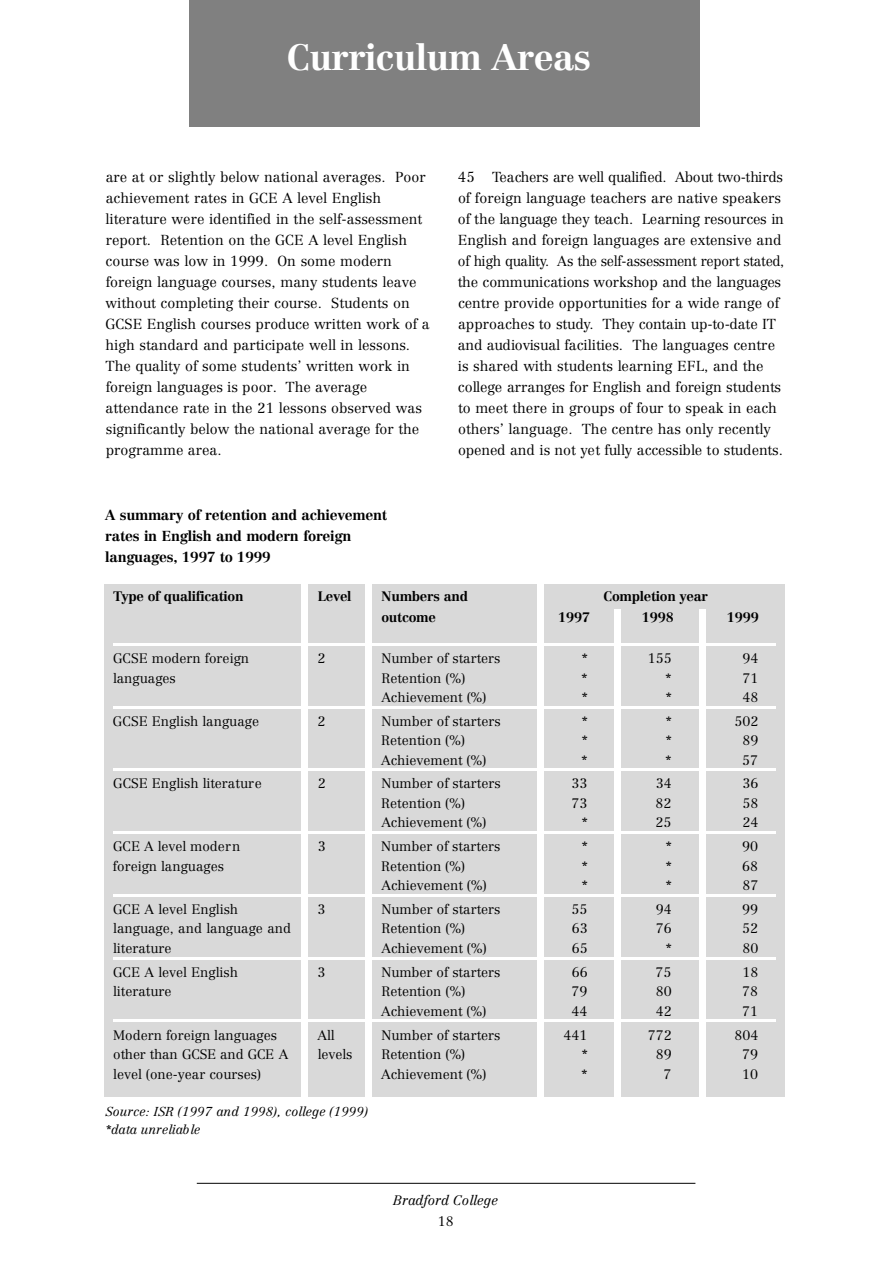
<style>
.page{position:relative;width:893px;height:1263px;background:#fff}
.page>*{position:absolute;margin:0;border:0;box-sizing:border-box;transform-origin:0 0}
.t1{font:700 36px "Centennial";color:#fff}
.t2{font:300 14.25px/21px "Centennial";color:#000}
.t3{font:700 14.25px/21px "Centennial";color:#000}
.t4{font:300 13.5px "Centennial";color:#000}
.t5{font:700 13.5px "Centennial";color:#000}
.t6{font:italic 300 13.5px "Centennial";color:#000}
.t7{font:italic 300 12.75px/18px "Centennial";color:#000}
</style>
<div class="page">
<hr style="left:197px;top:1183px;width:498px;height:1px;background:#000">
<div style="left:189px;top:0;width:510px;height:126px;background:#808080"></div>
<div style="left:104px;top:585px;width:680px;height:512px;background:#d9d9d9"></div>
<hr style="left:113px;top:643px;width:663px;height:3px;background:#fff">
<hr style="left:113px;top:706px;width:663px;height:3px;background:#fff">
<hr style="left:113px;top:768px;width:663px;height:3px;background:#fff">
<hr style="left:113px;top:831px;width:663px;height:3px;background:#fff">
<hr style="left:113px;top:894px;width:663px;height:3px;background:#fff">
<hr style="left:113px;top:957px;width:663px;height:3px;background:#fff">
<hr style="left:113px;top:1019px;width:663px;height:3px;background:#fff">
<div style="left:301px;top:577px;width:6px;height:522px;background:#fff"></div>
<div style="left:365px;top:578px;width:6px;height:520px;background:#fff"></div>
<div style="left:537px;top:579px;width:6px;height:520px;background:#fff"></div>
<div style="left:614px;top:609px;width:6px;height:490px;background:#fff"></div>
<div style="left:699px;top:609px;width:6px;height:490px;background:#fff"></div>
<h1 class="t1" style="left:287px;top:43px;width:305px">Curriculum Areas</h1>
<p class="t2" style="left:105px;top:167px;width:326px">are at or slightly below national averages. Poor achievement rates in GCE A level English literature were identified in the self-assessment report. Retention on the GCE A level English course was low in 1999. On some modern foreign language courses, many students leave without completing their course. Students on GCSE English courses produce written work of a high standard and participate well in lessons.<br>The quality of some students’ written work in foreign languages is poor. The average attendance rate in the 21 lessons observed was significantly below the national average for the programme area.</p>
<p class="t2" style="left:458px;top:167px;width:328px">45 Teachers are well qualified. About two-third s of foreign language teachers are native speakers of the language they teach. Learning re s o u rces in English and foreign languages are extensive and of high quality. As the self-assessment re p o rt stated, the communications workshop and the languages centre provide opportunities for a wide range of approaches to s t u d y. They contain up-to-date IT and audiovisual facilities. The languages centre is shared with students learning EFL, and the college arranges for English and foreign students to meet there in groups of four to speak in each others’ language. The centre has only recently opened and is not yet fully accessible to students.</p>
<p class="t3" style="left:105px;top:506px;width:283px">A summary of retention and achievement rates in English and modern foreign languages, 1997 to 1999</p>
<p class="t5" style="left:113px;top:591px;width:132px">Type of qualification</p>
<p class="t5" style="left:318px;top:591px;width:35px">Level</p>
<p class="t5" style="left:381px;top:591px;width:88px">Numbers and</p>
<p class="t5" style="left:603px;top:591px;width:106px">Completion year</p>
<p class="t5" style="left:381px;top:612px;width:56px">outcome</p>
<p class="t5" style="left:558px;top:612px;width:33px">1997</p>
<p class="t5" style="left:642px;top:612px;width:33px">1998</p>
<p class="t5" style="left:726px;top:612px;width:33px">1999</p>
<p class="t4" style="left:113px;top:653px;width:138px">GCSE modern foreign</p>
<p class="t4" style="left:317px;top:653px;width:9px">2</p>
<p class="t4" style="left:381px;top:653px;width:121px">Number of starters</p>
<p class="t4" style="left:582px;top:653px;width:7px">*</p>
<p class="t4" style="left:648px;top:653px;width:25px">155</p>
<p class="t4" style="left:742px;top:653px;width:17px">94</p>
<p class="t4" style="left:113px;top:672px;width:64px">languages</p>
<p class="t4" style="left:381px;top:672px;width:85px">Retention (%)</p>
<p class="t4" style="left:581px;top:672px;width:7px">*</p>
<p class="t4" style="left:665px;top:672px;width:7px">*</p>
<p class="t4" style="left:742px;top:672px;width:17px">71</p>
<p class="t4" style="left:381px;top:692px;width:107px">Achievement (%)</p>
<p class="t4" style="left:581px;top:692px;width:7px">*</p>
<p class="t4" style="left:665px;top:692px;width:7px">*</p>
<p class="t4" style="left:742px;top:692px;width:17px">48</p>
<p class="t4" style="left:113px;top:715px;width:148px">GCSE English language</p>
<p class="t4" style="left:317px;top:715px;width:9px">2</p>
<p class="t4" style="left:381px;top:715px;width:121px">Number of starters</p>
<p class="t4" style="left:581px;top:715px;width:7px">*</p>
<p class="t4" style="left:665px;top:715px;width:7px">*</p>
<p class="t4" style="left:734px;top:715px;width:25px">502</p>
<p class="t4" style="left:381px;top:735px;width:85px">Retention (%)</p>
<p class="t4" style="left:581px;top:735px;width:7px">*</p>
<p class="t4" style="left:665px;top:735px;width:7px">*</p>
<p class="t4" style="left:742px;top:735px;width:17px">89</p>
<p class="t4" style="left:381px;top:754px;width:107px">Achievement (%)</p>
<p class="t4" style="left:581px;top:754px;width:7px">*</p>
<p class="t4" style="left:665px;top:754px;width:7px">*</p>
<p class="t4" style="left:742px;top:754px;width:17px">57</p>
<p class="t4" style="left:113px;top:778px;width:150px">GCSE English literature</p>
<p class="t4" style="left:318px;top:778px;width:9px">2</p>
<p class="t4" style="left:381px;top:778px;width:121px">Number of starters</p>
<p class="t4" style="left:571px;top:778px;width:17px">33</p>
<p class="t4" style="left:655px;top:778px;width:17px">34</p>
<p class="t4" style="left:742px;top:778px;width:17px">36</p>
<p class="t4" style="left:381px;top:797px;width:85px">Retention (%)</p>
<p class="t4" style="left:571px;top:797px;width:17px">73</p>
<p class="t4" style="left:655px;top:797px;width:17px">82</p>
<p class="t4" style="left:742px;top:797px;width:17px">58</p>
<p class="t4" style="left:381px;top:817px;width:107px">Achievement (%)</p>
<p class="t4" style="left:581px;top:817px;width:7px">*</p>
<p class="t4" style="left:655px;top:817px;width:17px">25</p>
<p class="t4" style="left:742px;top:817px;width:17px">24</p>
<p class="t4" style="left:113px;top:841px;width:129px">GCE A level modern</p>
<p class="t4" style="left:318px;top:841px;width:9px">3</p>
<p class="t4" style="left:381px;top:841px;width:121px">Number of starters</p>
<p class="t4" style="left:581px;top:841px;width:7px">*</p>
<p class="t4" style="left:665px;top:841px;width:7px">*</p>
<p class="t4" style="left:742px;top:841px;width:17px">90</p>
<p class="t4" style="left:113px;top:860px;width:113px">foreign languages</p>
<p class="t4" style="left:381px;top:860px;width:85px">Retention (%)</p>
<p class="t4" style="left:581px;top:860px;width:7px">*</p>
<p class="t4" style="left:665px;top:860px;width:7px">*</p>
<p class="t4" style="left:742px;top:860px;width:17px">68</p>
<p class="t4" style="left:381px;top:880px;width:107px">Achievement (%)</p>
<p class="t4" style="left:582px;top:880px;width:7px">*</p>
<p class="t4" style="left:666px;top:880px;width:7px">*</p>
<p class="t4" style="left:742px;top:880px;width:17px">87</p>
<p class="t4" style="left:113px;top:904px;width:126px">GCE A level English</p>
<p class="t4" style="left:317px;top:904px;width:9px">3</p>
<p class="t4" style="left:381px;top:904px;width:121px">Number of starters</p>
<p class="t4" style="left:571px;top:904px;width:17px">55</p>
<p class="t4" style="left:655px;top:904px;width:17px">94</p>
<p class="t4" style="left:742px;top:904px;width:17px">99</p>
<p class="t4" style="left:113px;top:923px;width:179px">language, and language and</p>
<p class="t4" style="left:381px;top:923px;width:85px">Retention (%)</p>
<p class="t4" style="left:571px;top:923px;width:17px">63</p>
<p class="t4" style="left:655px;top:923px;width:17px">76</p>
<p class="t4" style="left:742px;top:923px;width:17px">52</p>
<p class="t4" style="left:113px;top:943px;width:60px">literature</p>
<p class="t4" style="left:381px;top:943px;width:107px">Achievement (%)</p>
<p class="t4" style="left:571px;top:943px;width:17px">65</p>
<p class="t4" style="left:665px;top:943px;width:7px">*</p>
<p class="t4" style="left:742px;top:943px;width:17px">80</p>
<p class="t4" style="left:113px;top:966px;width:126px">GCE A level English</p>
<p class="t4" style="left:317px;top:966px;width:9px">3</p>
<p class="t4" style="left:381px;top:966px;width:121px">Number of starters</p>
<p class="t4" style="left:571px;top:966px;width:17px">66</p>
<p class="t4" style="left:655px;top:966px;width:17px">75</p>
<p class="t4" style="left:742px;top:966px;width:17px">18</p>
<p class="t4" style="left:113px;top:986px;width:60px">literature</p>
<p class="t4" style="left:381px;top:986px;width:85px">Retention (%)</p>
<p class="t4" style="left:571px;top:986px;width:17px">79</p>
<p class="t4" style="left:655px;top:986px;width:17px">80</p>
<p class="t4" style="left:742px;top:986px;width:17px">78</p>
<p class="t4" style="left:381px;top:1005px;width:107px">Achievement (%)</p>
<p class="t4" style="left:571px;top:1005px;width:17px">44</p>
<p class="t4" style="left:655px;top:1005px;width:17px">42</p>
<p class="t4" style="left:742px;top:1005px;width:17px">71</p>
<p class="t4" style="left:113px;top:1029px;width:165px">Modern foreign languages</p>
<p class="t4" style="left:317px;top:1029px;width:19px">All</p>
<p class="t4" style="left:381px;top:1029px;width:121px">Number of starters</p>
<p class="t4" style="left:563px;top:1029px;width:25px">441</p>
<p class="t4" style="left:648px;top:1029px;width:25px">772</p>
<p class="t4" style="left:734px;top:1029px;width:25px">804</p>
<p class="t4" style="left:113px;top:1049px;width:176px">other than GCSE and GCE A</p>
<p class="t4" style="left:318px;top:1049px;width:36px">levels</p>
<p class="t4" style="left:381px;top:1049px;width:85px">Retention (%)</p>
<p class="t4" style="left:582px;top:1049px;width:7px">*</p>
<p class="t4" style="left:655px;top:1049px;width:17px">89</p>
<p class="t4" style="left:742px;top:1049px;width:17px">79</p>
<p class="t4" style="left:113px;top:1068px;width:149px">level (one-year courses)</p>
<p class="t4" style="left:381px;top:1068px;width:107px">Achievement (%)</p>
<p class="t4" style="left:581px;top:1068px;width:7px">*</p>
<p class="t4" style="left:663px;top:1068px;width:9px">7</p>
<p class="t4" style="left:742px;top:1068px;width:17px">10</p>
<p class="t7" style="left:105px;top:1104px;width:264px">Source: ISR (1997 and 1998), college (1999) *data unreliable</p>
<p class="t6" style="left:393px;top:1194px;width:107px">Bradford College</p>
<p class="t4" style="left:438px;top:1215px;width:17px">18</p>
</div>
